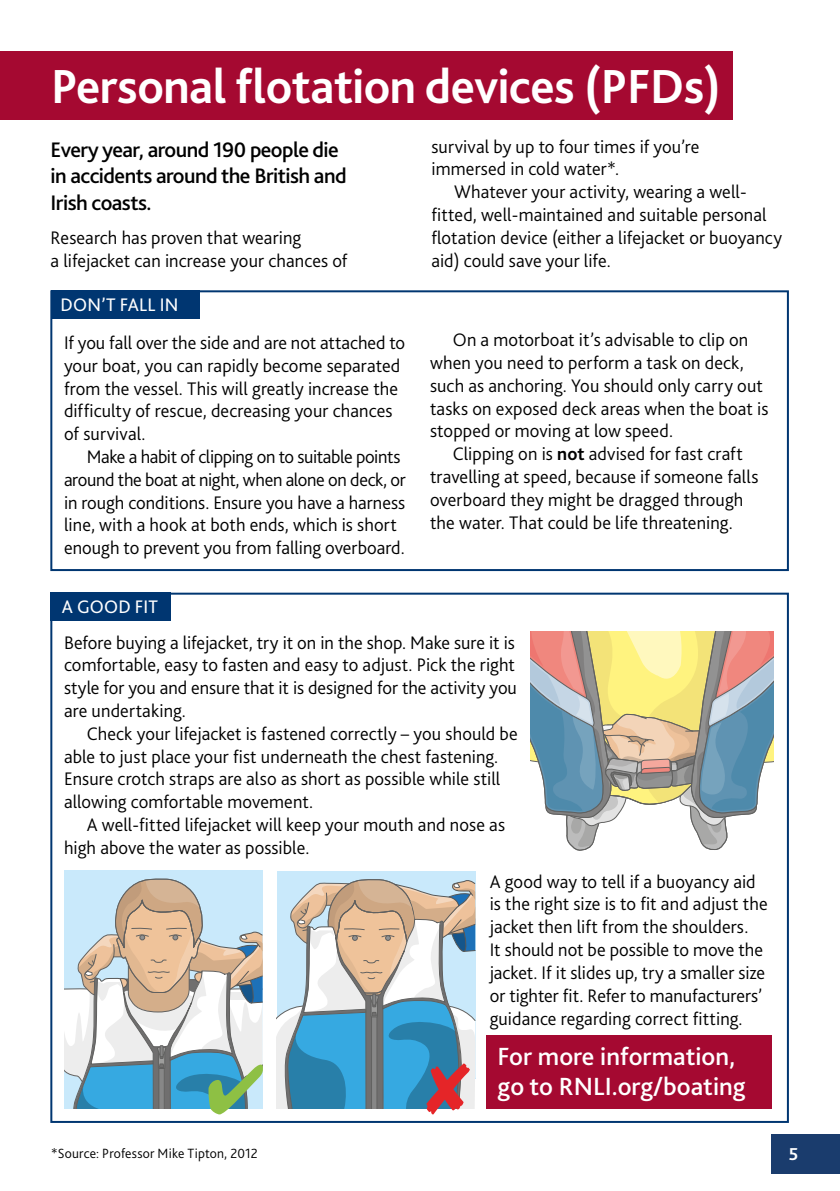
<style>
.page{position:relative;width:840px;height:1191px;background:#fff}
.page>*{position:absolute;margin:0;border:0;box-sizing:border-box;transform-origin:0 0}
.t1{font:700 50px "Bliss 2";letter-spacing:-.01em;color:#fff}
.t2{font:500 26px/30px "Bliss 2";color:#fff}
.t3{font:500 22px/26.4px "Bliss 2";letter-spacing:-.025em;color:#000}
.t4{font:300 19px/22.8px "Bliss 2";letter-spacing:.005em;color:#000}
.t5{font:19px "Bliss 2";letter-spacing:.01em;color:#fff}
.t6{font:700 18px "Bliss 2";color:#fff}
.t7{font:300 14px "Bliss 2";letter-spacing:.01em;color:#000}
.s1{font-weight:700}
</style>
<div class="page">
<svg style="left:530px;top:631px;width:242px;height:219px"></svg>
<div style="left:50px;top:290px;width:738px;height:281px;border:2px solid #003671"></div>
<div style="left:0;top:51px;width:731px;height:68px;background:#a50931"></div>
<div style="left:486px;top:1035px;width:284px;height:73px;background:#a50931"></div>
<div style="left:51px;top:290px;width:149px;height:29px;background:#003671"></div>
<div style="left:50px;top:592px;width:121px;height:29px;background:#003671"></div>
<div style="left:64px;top:870px;width:198px;height:238px;background:#c9e9fb"></div>
<div style="left:277px;top:870px;width:198px;height:208px;background:#c9e9fb"></div>
<svg style="left:64px;top:878px;width:199px;height:236px"></svg>
<svg style="left:277px;top:879px;width:198px;height:235px"></svg>
<div style="left:771px;top:1134px;width:68px;height:40px;background:#1a3c6d"></div>
<h1 class="t1" style="left:51px;top:56px;width:671px">Personal flotation devices (PFDs)</h1>
<p class="t3" style="left:51px;top:136px;width:297px">Every year, around 190 people die in accidents around the British and<br>Irish coasts.</p>
<p class="t4" style="left:51px;top:226px;width:298px">Research has proven that wearing<br>a lifejacket can increase your chances of</p>
<p class="t4" style="left:431px;top:135px;width:269px">survival by up to four times if you’re immersed in cold water*.</p>
<p class="t4" style="left:431px;top:180px;width:352px;text-indent:23px">Whatever your activity, wearing a well&shy;fitted, well-maintained and suitable personal flotation device (either a lifejacket or buoyancy aid) could save your life.</p>
<p class="t5" style="left:60px;top:292px;width:119px">DON’T FALL IN</p>
<p class="t4" style="left:64px;top:331px;width:342px">If you fall over the side and are not attached to your boat, you can rapidly become separated from the vessel. This will greatly increase the difficulty of rescue, decreasing your chances of survival.</p>
<p class="t4" style="left:64px;top:445px;width:343px;text-indent:23px">Make a habit of clipping on to suitable points around the boat at night, when alone on deck, or in rough conditions. Ensure you have a harness line, with a hook at both ends, which is short enough to prevent you from falling overboard.</p>
<p class="t5" style="left:62px;top:594px;width:98px">A GOOD FIT</p>
<p class="t4" style="left:430px;top:328px;width:340px;text-indent:23px">On a motorboat it’s advisable to clip on when you need to perform a task on deck, such as anchoring. You should only carry out tasks on exposed deck areas when the boat is stopped or moving at low speed.</p>
<p class="t4" style="left:430px;top:442px;width:330px;text-indent:23px">Clipping on is <span class="s1">not</span> advised for fast craft travelling at speed, because if someone falls overboard they might be dragged through the water. That could be life threatening.</p>
<p class="t4" style="left:64px;top:631px;width:454px;text-align:justify">Before buying a lifejacket, try it on in the shop. Make sure it is comfortable, easy to fasten and easy to adjust. Pick the right style for you and ensure that it is designed for the activity you are undertaking.</p>
<p class="t4" style="left:64px;top:722px;width:455px;text-indent:23px">Check your lifejacket is fastened correctly – you should be able to just place your fist underneath the chest fastening.<br>Ensure crotch straps are also as short as possible while still allowing comfortable movement.</p>
<p class="t4" style="left:64px;top:813px;width:442px;text-indent:23px">A well-fitted lifejacket will keep your mouth and nose as high above the water as possible.</p>
<p class="t4" style="left:489px;top:870px;width:279px">A good way to tell if a buoyancy aid is the right size is to fit and adjust the jacket then lift from the shoulders.<br>It should not be possible to move the jacket. If it slides up, try a smaller size or tighter fit. Refer to manufacturers’ guidance regarding correct fitting.</p>
<p class="t7" style="left:51px;top:1144px;width:208px">*Source: Professor Mike Tipton, 2012</p>
<h2 class="t2" style="left:497px;top:1041px;width:249px">For more information, go to RNLI.org/boating</h2>
<p class="t6" style="left:788px;top:1143px;width:11px">5</p>
</div>
